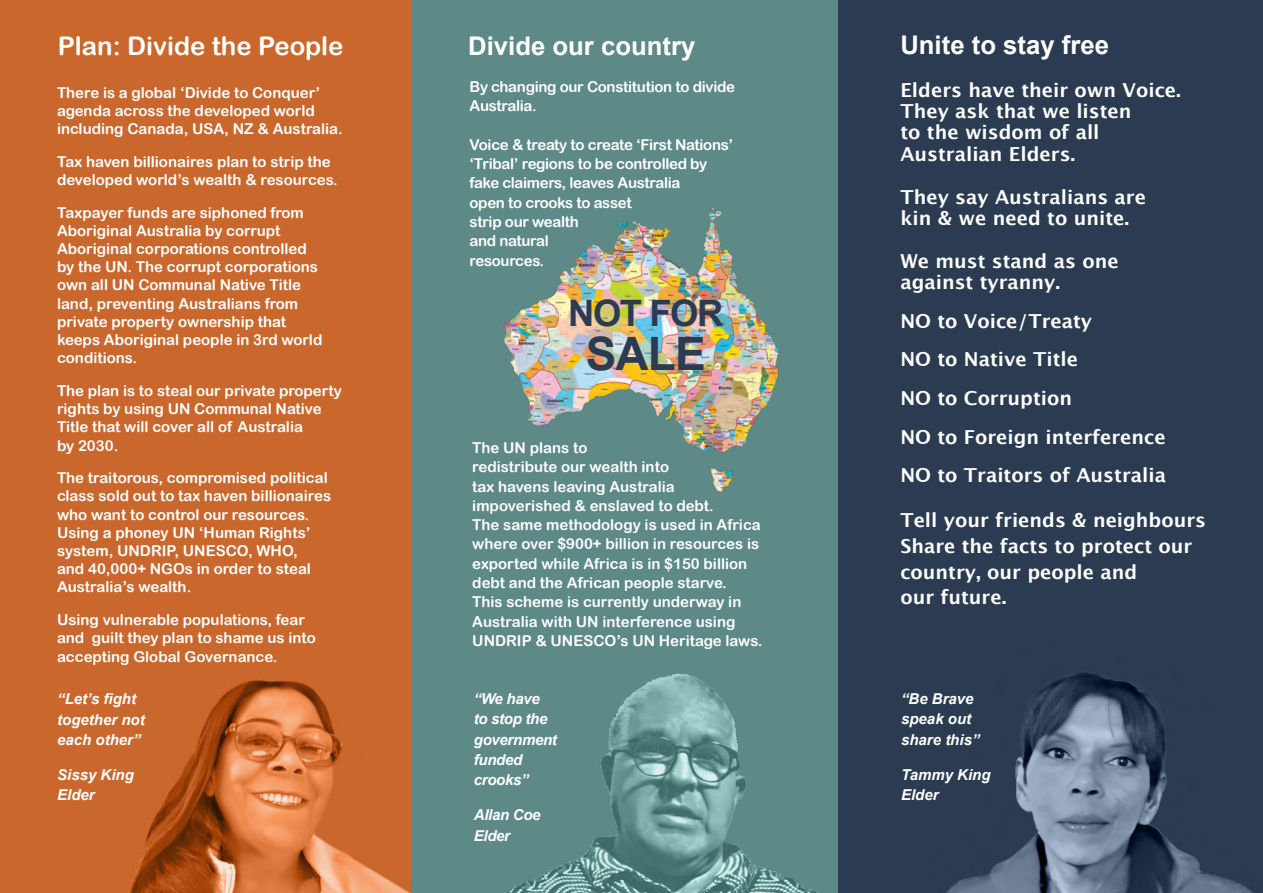
<style>
.page{position:relative;width:1263px;height:893px;background:#fff}
.page>*{position:absolute;margin:0;border:0;box-sizing:border-box;transform-origin:0 0}
.t1{font:700 46.05px "Arial";color:#2b3b52}
.t2{font:700 36.45px "Arial";letter-spacing:-.04em;color:#2b3b52}
.t3{font:700 25.65px "Arial";color:#fff}
.t4{font:25.65px "Arial Rounded MT Bold";color:#fff}
.t5{font:700 19.35px/21.5px "Lucida Grande";color:#fff}
.t6{font:15px/18.1px "Arial Rounded MT Bold";color:#fff}
.t7{font:15px/19.4px "Arial Rounded MT Bold";letter-spacing:-.02em;color:#fff}
.t8{font:italic 700 15px/20.4px "Arial";color:#fff}
.t9{font:italic 700 15px/20.4px "Arial";letter-spacing:-.02em;color:#fff}
</style>
<div class="page">
<div style="left:0;top:0;width:411px;height:893px;background:#ca672d"></div>
<div style="left:411px;top:0;width:487px;height:893px;background:#5d8986"></div>
<div style="left:839px;top:0;width:424px;height:893px;background:#2b3b52"></div>
<img style="left:130px;top:680px;width:281px;height:213px">
<img style="left:505px;top:646px;width:334px;height:247px">
<img style="left:946px;top:673px;width:308px;height:220px">
<img style="left:504px;top:207px;width:276px;height:286px">
<h3 class="t4" style="left:58px;top:30px;width:287px">Plan: Divide the People</h3>
<p class="t6" style="left:57px;top:83px;width:287px">There is a global ‘Divide to Conquer’ agenda across the developed world including Canada, USA, NZ &amp; Australia.</p>
<p class="t6" style="left:57px;top:152px;width:282px">Tax haven billionaires plan to strip the developed world’s wealth &amp; resources.</p>
<p class="t6" style="left:57px;top:203px;width:267px">Taxpayer funds are siphoned from<br>Aboriginal Australia by corrupt<br>Aboriginal corporations controlled by the UN. The corrupt corporations own all UN Communal Native Title land, preventing Australians from private property ownership that keeps Aboriginal people in 3rd world conditions.</p>
<p class="t6" style="left:57px;top:381px;width:286px">The plan is to steal our private property rights by using UN Communal Native<br>Title that will cover all of Australia<br>by 2030.</p>
<p class="t6" style="left:57px;top:469px;width:276px">The traitorous, compromised political class sold out to tax haven billionaires who want to control our resources.<br>Using a phoney UN ‘Human Rights’ system, UNDRIP, UNESCO, WHO,<br>and 40,000+ NGOs in order to steal<br>Australia’s wealth.</p>
<p class="t6" style="left:57px;top:611px;width:260px">Using vulnerable populations, fear and guilt they plan to shame us into accepting Global Governance.</p>
<p class="t8" style="left:57px;top:689px;width:89px">“Let’s fight together not each other”</p>
<p class="t8" style="left:57px;top:765px;width:78px">Sissy King<br>Elder</p>
<h3 class="t3" style="left:468px;top:28px;width:229px">Divide our country</h3>
<h3 class="t3" style="left:900px;top:28px;width:210px">Unite to stay free</h3>
<p class="t5" style="left:900px;top:79px;width:282px">Elders have their own Voice.<br>They ask that we listen<br>to the wisdom of all<br>Australian Elders.</p>
<p class="t5" style="left:900px;top:186px;width:247px">They say Australians are kin &amp; we need to unite.</p>
<p class="t5" style="left:900px;top:250px;width:220px">We must stand as one against tyranny.</p>
<p class="t5" style="left:900px;top:302px;width:267px;line-height:38.5px">NO to Voice/Treaty<br>NO to Native Title<br>NO to Corruption<br>NO to Foreign interference<br>NO to Traitors of Australia</p>
<p class="t5" style="left:900px;top:507px;width:307px;line-height:25.7px">Tell your friends &amp; neighbours<br>Share the facts to protect our country, our people and<br>our future.</p>
<p class="t7" style="left:469px;top:77px;width:267px">By changing our Constitution to divide<br>Australia.</p>
<p class="t7" style="left:469px;top:135px;width:265px">Voice &amp; treaty to create ‘First Nations’ ‘Tribal’ regions to be controlled by fake claimers, leaves Australia<br>open to crooks to asset<br>strip our wealth<br>and natural<br>resources.</p>
<h2 class="t2" style="left:568px;top:289px;width:157px">NOT FOR</h2>
<h1 class="t1" style="left:586px;top:323px;width:122px">SALE</h1>
<p class="t6" style="left:472px;top:438px;width:292px;line-height:19.4px">The UN plans to<br>redistribute our wealth into<br>tax havens leaving Australia impoverished &amp; enslaved to debt.<br>The same methodology is used in Africa where over $900+ billion in resources is exported while Africa is in $150 billion debt and the African people starve.<br>This scheme is currently underway in Australia with UN interference using UNDRIP &amp; UNESCO’s UN Heritage laws.</p>
<p class="t9" style="left:474px;top:689px;width:85px">“We have to stop the government funded crooks”</p>
<p class="t9" style="left:474px;top:805px;width:68px">Allan Coe<br>Elder</p>
<p class="t8" style="left:901px;top:689px;width:80px">“Be Brave speak out share this”</p>
<p class="t8" style="left:901px;top:765px;width:91px">Tammy King<br>Elder</p>
</div>
